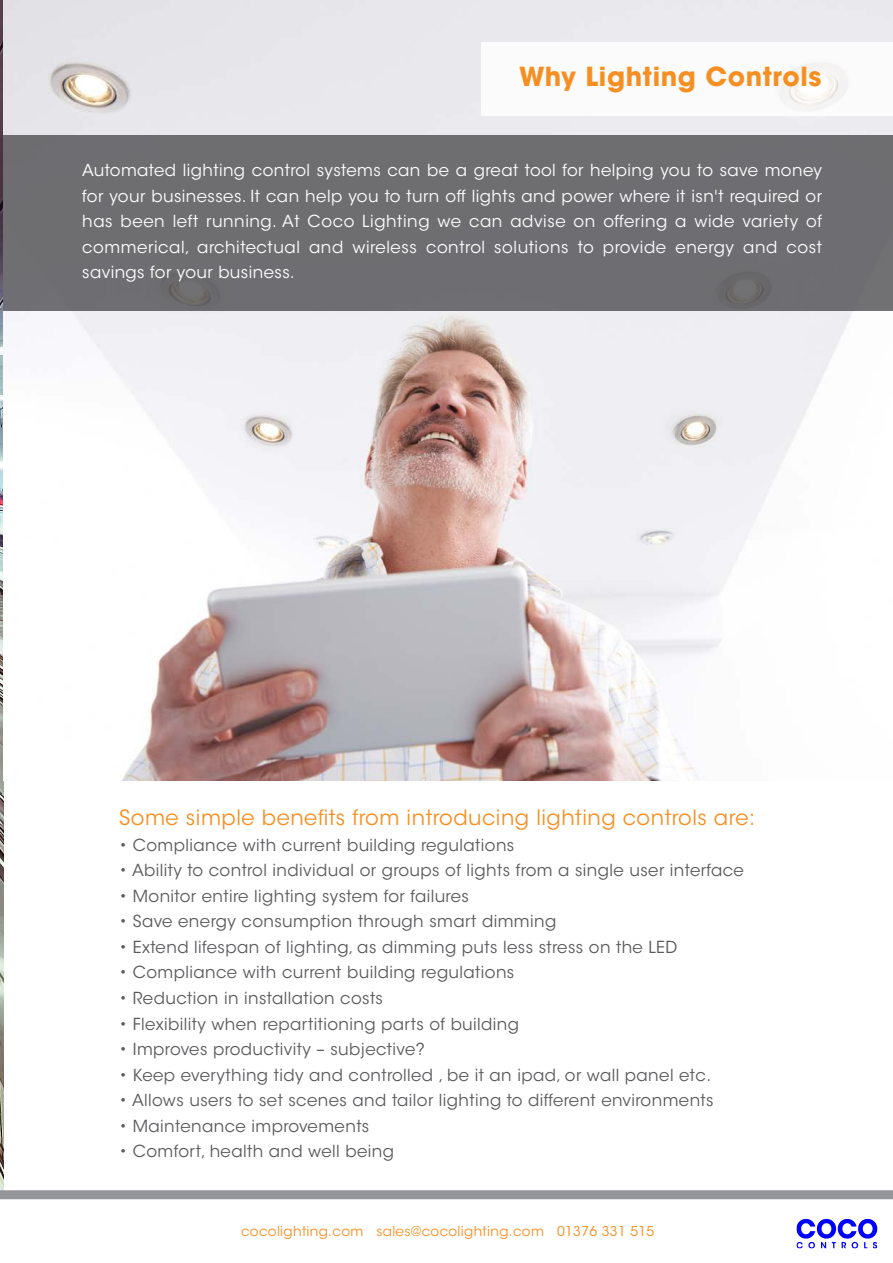
<style>
.page{position:relative;width:893px;height:1263px;background:#fff}
.page>*{position:absolute;margin:0;border:0;box-sizing:border-box;transform-origin:0 0}
.t1{font:700 26.1px "ITC Avant Garde Std";letter-spacing:.025em;color:#f68f22}
.t2{font:21px "ITC Avant Garde Std";letter-spacing:.025em;color:#f68f22}
.t3{font:16.5px "ITC Avant Garde Std";letter-spacing:.025em;color:#5a5a5d}
.t4{font:16.5px/25.5px "ITC Avant Garde Std";letter-spacing:.025em;color:#fff;text-align:justify}
.t5{font:13.5px "ITC Avant Garde Std";letter-spacing:.025em;color:#f68f22}
</style>
<div class="page">
<img style="left:0;top:0;width:3px;height:1190px">
<img style="left:3px;top:0;width:890px;height:781px">
<img style="left:796px;top:1219px;width:81px;height:30px">
<div style="left:0;top:1190px;width:893px;height:9px;background:#939598"></div>
<div style="left:3px;top:136px;width:890px;height:175px;background:#6e6e71"></div>
<div style="left:481px;top:43px;width:412px;height:73px;background:#fff"></div>
<h1 class="t1" style="left:519px;top:66px;width:304px">Why Lighting Controls</h1>
<p class="t4" style="left:82px;top:159px;width:741px">Automated lighting control systems can be a great tool for helping you to save money for your businesses. It can help you to turn off lights and power where it isn't required or has been left running. At Coco Lighting we can advise on offering a wide variety of commerical, architectual and wireless control solutions to provide energy and cost savings for your business.</p>
<p class="t2" style="left:119px;top:810px;width:637px">Some simple benefits from introducing lighting controls are:</p>
<p class="t3" style="left:119px;top:839px;width:397px">• Compliance with current building regulations</p>
<p class="t3" style="left:119px;top:864px;width:626px">• Ability to control individual or groups of lights from a single user interface</p>
<p class="t3" style="left:119px;top:890px;width:351px">• Monitor entire lighting system for failures</p>
<p class="t3" style="left:119px;top:915px;width:439px">• Save energy consumption through smart dimming</p>
<p class="t3" style="left:119px;top:941px;width:560px">• Extend lifespan of lighting, as dimming puts less stress on the LED</p>
<p class="t3" style="left:119px;top:966px;width:397px">• Compliance with current building regulations</p>
<p class="t3" style="left:119px;top:992px;width:265px">• Reduction in installation costs</p>
<p class="t3" style="left:119px;top:1017px;width:402px">• Flexibility when repartitioning parts of building</p>
<p class="t3" style="left:119px;top:1043px;width:307px">• Improves productivity – subjective?</p>
<p class="t3" style="left:119px;top:1068px;width:593px">• Keep everything tidy and controlled , be it an ipad, or wall panel etc.</p>
<p class="t3" style="left:119px;top:1094px;width:596px">• Allows users to set scenes and tailor lighting to different environments</p>
<p class="t3" style="left:119px;top:1119px;width:252px">• Maintenance improvements</p>
<p class="t3" style="left:119px;top:1145px;width:276px">• Comfort, health and well being</p>
<p class="t5" style="left:241px;top:1225px;width:415px">cocolighting.com sales@cocolighting.com 01376 331 515</p>
</div>
